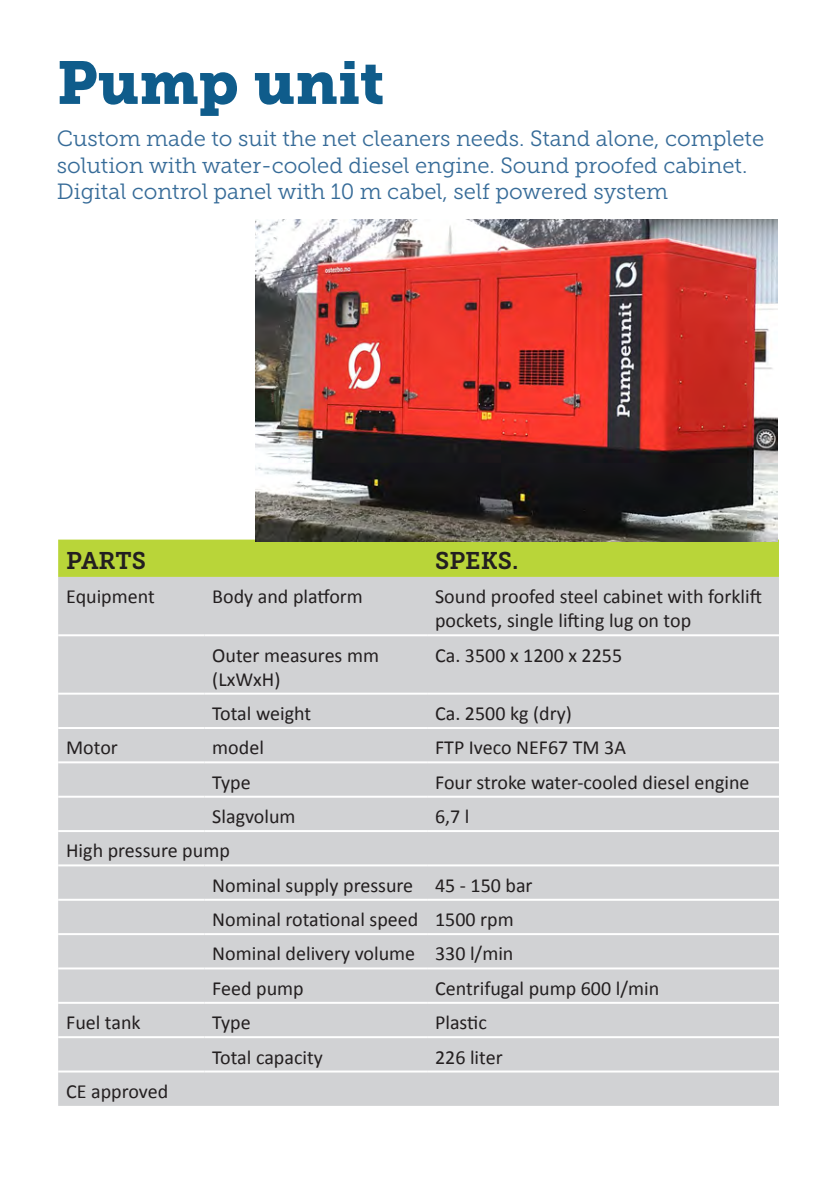
<style>
.page{position:relative;width:840px;height:1191px;background:#fff}
.page>*{position:absolute;margin:0;border:0;box-sizing:border-box;transform-origin:0 0}
.overskrift{font:60px "Museo Slab 900";color:#0f5c8b}
.t1{font:24px "Museo Slab 700";color:#231f20}
.ingress{font:22px/26.4px "Museo Slab 300";color:#366b98}
.t2{font:20px/24px "Calibri";color:#231f20}
</style>
<div class="page">
<div style="left:58px;top:539px;width:720px;height:38px;background:#b9d539"></div>
<div style="left:58px;top:577px;width:720px;height:528px;background:#d1d2d4"></div>
<hr style="left:58px;top:634px;width:146px;height:2px;background:#fff">
<hr style="left:204px;top:634px;width:223px;height:2px;background:#fff">
<hr style="left:427px;top:634px;width:351px;height:2px;background:#fff">
<hr style="left:58px;top:692px;width:146px;height:2px;background:#fff">
<hr style="left:204px;top:692px;width:223px;height:2px;background:#fff">
<hr style="left:427px;top:692px;width:351px;height:2px;background:#fff">
<hr style="left:58px;top:727px;width:146px;height:2px;background:#fff">
<hr style="left:204px;top:727px;width:223px;height:2px;background:#fff">
<hr style="left:427px;top:727px;width:351px;height:2px;background:#fff">
<hr style="left:58px;top:761px;width:146px;height:2px;background:#fff">
<hr style="left:204px;top:761px;width:223px;height:2px;background:#fff">
<hr style="left:427px;top:761px;width:351px;height:2px;background:#fff">
<hr style="left:58px;top:795px;width:146px;height:2px;background:#fff">
<hr style="left:204px;top:795px;width:223px;height:2px;background:#fff">
<hr style="left:427px;top:795px;width:351px;height:2px;background:#fff">
<hr style="left:58px;top:830px;width:146px;height:2px;background:#fff">
<hr style="left:204px;top:830px;width:223px;height:2px;background:#fff">
<hr style="left:427px;top:830px;width:351px;height:2px;background:#fff">
<hr style="left:58px;top:864px;width:146px;height:2px;background:#fff">
<hr style="left:204px;top:864px;width:223px;height:2px;background:#fff">
<hr style="left:427px;top:864px;width:351px;height:2px;background:#fff">
<hr style="left:58px;top:898px;width:146px;height:2px;background:#fff">
<hr style="left:204px;top:898px;width:223px;height:2px;background:#fff">
<hr style="left:427px;top:898px;width:351px;height:2px;background:#fff">
<hr style="left:58px;top:933px;width:146px;height:2px;background:#fff">
<hr style="left:204px;top:933px;width:223px;height:2px;background:#fff">
<hr style="left:427px;top:933px;width:351px;height:2px;background:#fff">
<hr style="left:58px;top:967px;width:146px;height:2px;background:#fff">
<hr style="left:204px;top:967px;width:223px;height:2px;background:#fff">
<hr style="left:427px;top:967px;width:351px;height:2px;background:#fff">
<hr style="left:58px;top:1001px;width:146px;height:2px;background:#fff">
<hr style="left:204px;top:1001px;width:223px;height:2px;background:#fff">
<hr style="left:427px;top:1001px;width:351px;height:2px;background:#fff">
<hr style="left:58px;top:1036px;width:146px;height:2px;background:#fff">
<hr style="left:204px;top:1036px;width:223px;height:2px;background:#fff">
<hr style="left:427px;top:1036px;width:351px;height:2px;background:#fff">
<hr style="left:58px;top:1070px;width:146px;height:2px;background:#fff">
<hr style="left:204px;top:1070px;width:223px;height:2px;background:#fff">
<hr style="left:427px;top:1070px;width:351px;height:2px;background:#fff">
<img style="left:255px;top:219px;width:522px;height:322px">
<p class="overskrift" style="left:57px;top:48px;width:329px">Pump unit</p>
<p class="ingress" style="left:57px;top:126px;width:708px">Custom made to suit the net cleaners needs. Stand alone, complete solution with water-cooled diesel engine. Sound proofed cabinet.<br>Digital control panel with 10 m cabel, self powered system</p>
<p class="t1" style="left:66px;top:547px;width:81px">PARTS</p>
<p class="t1" style="left:435px;top:547px;width:85px">SPEKS.</p>
<p class="t2" style="left:66px;top:584px;width:90px">Equipment</p>
<p class="t2" style="left:212px;top:584px;width:152px">Body and platform</p>
<p class="t2" style="left:435px;top:584px;width:328px">Sound proofed steel cabinet with forklift pockets, single lifting lug on top</p>
<p class="t2" style="left:212px;top:642px;width:168px">Outer measures mm (LxWxH)</p>
<p class="t2" style="left:435px;top:642px;width:188px">Ca. 3500 x 1200 x 2255</p>
<p class="t2" style="left:212px;top:701px;width:100px">Total weight</p>
<p class="t2" style="left:435px;top:701px;width:138px">Ca. 2500 kg (dry)</p>
<p class="t2" style="left:66px;top:735px;width:53px">Motor</p>
<p class="t2" style="left:212px;top:735px;width:53px">model</p>
<p class="t2" style="left:435px;top:735px;width:192px">FTP Iveco NEF67 TM 3A</p>
<p class="t2" style="left:212px;top:769px;width:40px">Type</p>
<p class="t2" style="left:435px;top:769px;width:316px">Four stroke water-cooled diesel engine</p>
<p class="t2" style="left:212px;top:804px;width:85px">Slagvolum</p>
<p class="t2" style="left:435px;top:804px;width:36px">6,7 l</p>
<p class="t2" style="left:66px;top:838px;width:165px">High pressure pump</p>
<p class="t2" style="left:212px;top:872px;width:202px">Nominal supply pressure</p>
<p class="t2" style="left:435px;top:872px;width:99px">45 - 150 bar</p>
<p class="t2" style="left:212px;top:907px;width:207px">Nominal rotational speed</p>
<p class="t2" style="left:435px;top:907px;width:80px">1500 rpm</p>
<p class="t2" style="left:212px;top:941px;width:204px">Nominal delivery volume</p>
<p class="t2" style="left:435px;top:941px;width:80px">330 l/min</p>
<p class="t2" style="left:212px;top:975px;width:93px">Feed pump</p>
<p class="t2" style="left:435px;top:975px;width:225px">Centrifugal pump 600 l/min</p>
<p class="t2" style="left:66px;top:1010px;width:76px">Fuel tank</p>
<p class="t2" style="left:212px;top:1010px;width:40px">Type</p>
<p class="t2" style="left:435px;top:1010px;width:53px">Plastic</p>
<p class="t2" style="left:212px;top:1044px;width:112px">Total capacity</p>
<p class="t2" style="left:435px;top:1044px;width:69px">226 liter</p>
<p class="t2" style="left:66px;top:1078px;width:103px">CE approved</p>
</div>
